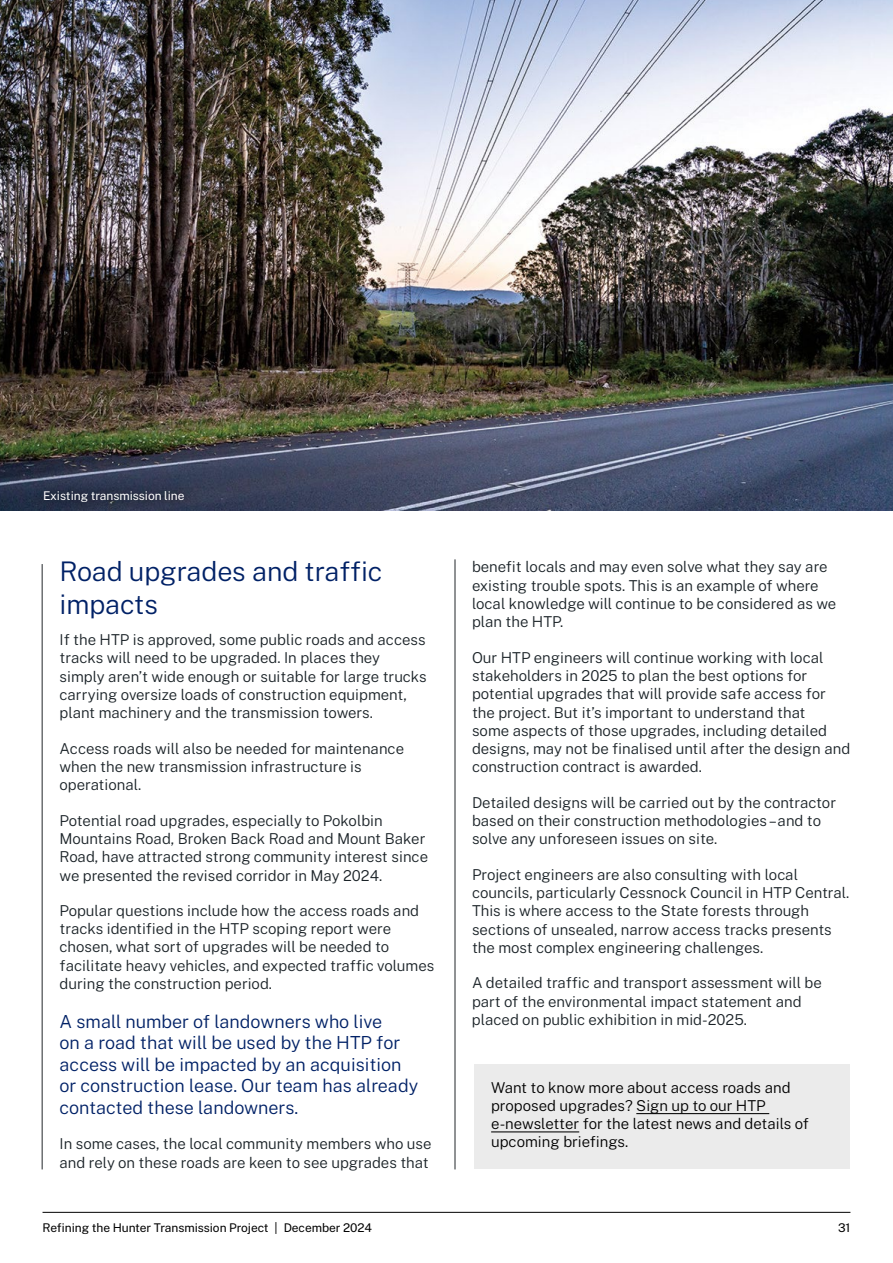
<style>
.page{position:relative;width:893px;height:1263px;background:#fff}
.page>*{position:absolute;margin:0;border:0;box-sizing:border-box;transform-origin:0 0}
.t1{font:300 27px/33px "Public Sans";letter-spacing:-.005em;color:#002166}
.t2{font:300 18px/21.6px "Public Sans";color:#002166}
.t3{font:300 15px/18.3px "Public Sans";color:#1a2227}
.t4{font:300 15px/18.3px "Public Sans";color:#000}
.t5{font:12px "Public Sans";letter-spacing:-.005em;color:#000}
.t6{font:12px "Public Sans";letter-spacing:-.005em;color:#fff}
</style>
<div class="page">
<div style="left:474px;top:1065px;width:376px;height:104px;background:#ebebeb"></div>
<hr style="left:43px;top:1212px;width:807px;height:1px;background:#000">
<hr style="left:455px;top:559px;width:1px;height:610px;background:#22272b">
<hr style="left:42px;top:564px;width:1px;height:605px;background:#22272b">
<hr style="left:636px;top:1113px;width:133px;height:1px;background:#000">
<hr style="left:491px;top:1131px;width:88px;height:1px;background:#000">
<img style="left:0;top:0;width:893px;height:510px">
<div style="left:32px;top:480px;width:163px;height:34px;background:#000;opacity:.75"></div>
<p class="t6" style="left:43px;top:487px;width:143px">Existing transmission line</p>
<h4 class="t1" style="left:60px;top:553px;width:324px">Road upgrades and traffic impacts</h4>
<p class="t3" style="left:60px;top:630px;width:369px">If the HTP is approved, some public roads and access tracks will need to be upgraded. In places they simply aren’t wide enough or suitable for large trucks carrying oversize loads of construction equipment, plant machinery and the transmission towers.</p>
<p class="t3" style="left:60px;top:738px;width:346px">Access roads will also be needed for maintenance when the new transmission infrastructure is operational.</p>
<p class="t3" style="left:60px;top:810px;width:370px">Potential road upgrades, especially to Pokolbin Mountains Road, Broken Back Road and Mount Baker Road, have attracted strong community interest since we presented the revised corridor in May 2024.</p>
<p class="t3" style="left:60px;top:900px;width:376px">Popular questions include how the access roads and tracks identified in the HTP scoping report were chosen, what sort of upgrades will be needed to facilitate heavy vehicles, and expected traffic volumes during the construction period.</p>
<p class="t2" style="left:60px;top:1009px;width:360px">A small number of landowners who live<br>on a road that will be used by the HTP for access will be impacted by an acquisition or construction lease. Our team has already contacted these landowners.</p>
<p class="t3" style="left:60px;top:1134px;width:373px">In some cases, the local community members who use and rely on these roads are keen to see upgrades that</p>
<p class="t3" style="left:472px;top:557px;width:366px">benefit locals and may even solve what they say are existing trouble spots. This is an example of where local knowledge will continue to be considered as we plan the HTP.</p>
<p class="t3" style="left:472px;top:647px;width:380px">Our HTP engineers will continue working with local stakeholders in 2025 to plan the best options for potential upgrades that will provide safe access for the project. But it’s important to understand that<br>some aspects of those upgrades, including detailed designs, may not be finalised until after the design and construction contract is awarded.</p>
<p class="t3" style="left:472px;top:792px;width:366px">Detailed designs will be carried out by the contractor based on their construction methodologies– and to solve any unforeseen issues on site.</p>
<p class="t3" style="left:472px;top:864px;width:379px">Project engineers are also consulting with local councils, particularly Cessnock Council in HTP Central.<br>This is where access to the State forests through sections of unsealed, narrow access tracks presents the most complex engineering challenges.</p>
<p class="t3" style="left:472px;top:973px;width:351px">A detailed traffic and transport assessment will be part of the environmental impact statement and placed on public exhibition in mid-2025.</p>
<p class="t4" style="left:491px;top:1077px;width:319px">Want to know more about access roads and proposed upgrades? Sign up to our HTP e-newsletter for the latest news and details of upcoming briefings.</p>
<p class="t5" style="left:43px;top:1219px;width:331px">Refining the Hunter Transmission Project | December 2024</p>
<p class="t5" style="left:838px;top:1219px;width:14px">31</p>
</div>
